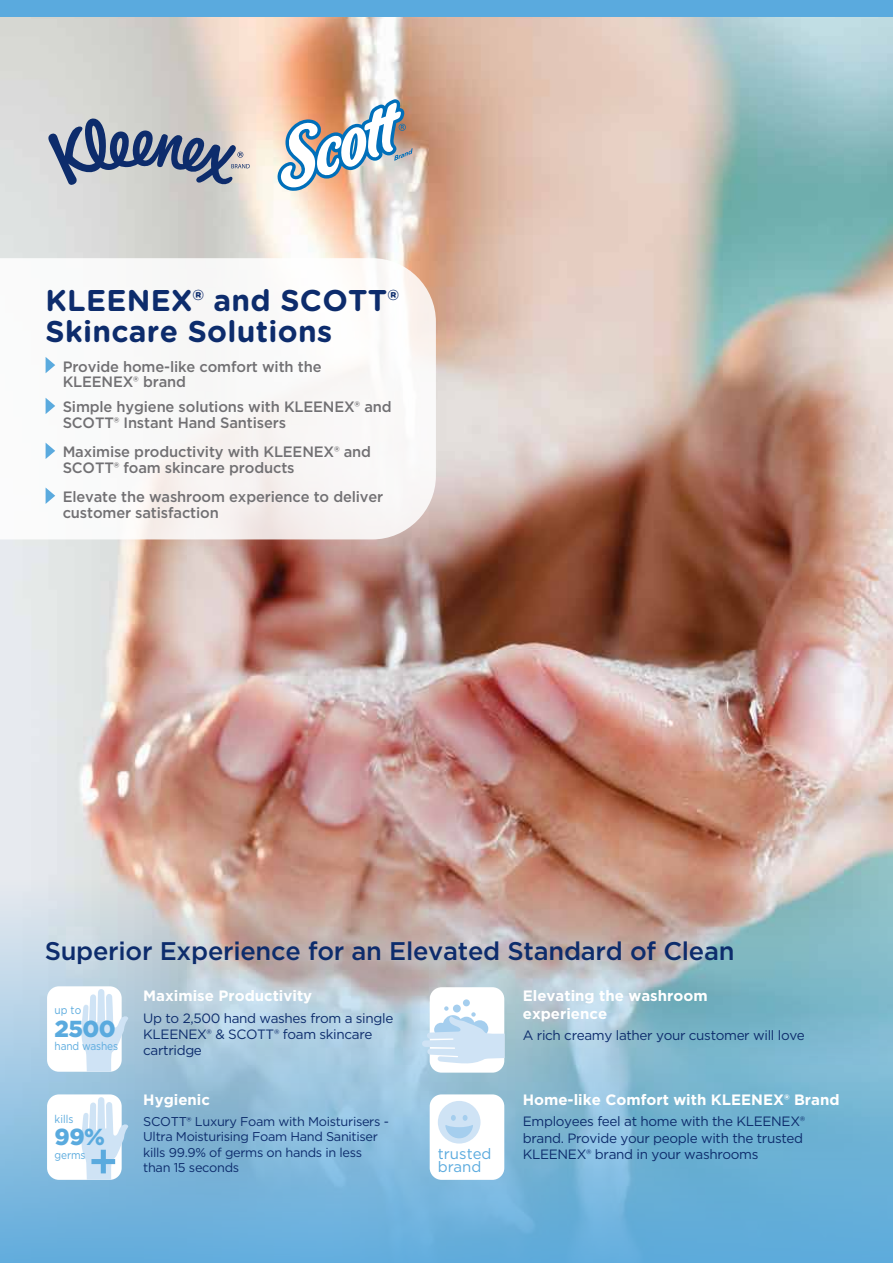
<style>
.page{position:relative;width:893px;height:1263px;background:#fff}
.page>*{position:absolute;margin:0;border:0;box-sizing:border-box;transform-origin:0 0}
.t1{font:700 30px/31.5px "Gotham Rounded";letter-spacing:.01em;color:#0d2c6c}
.t2{font:500 25.5px "Gotham";letter-spacing:-.01em;color:#0d2c6c}
.t3{font:900 23.1px "Gotham";letter-spacing:-.025em;color:#5aaade}
.t4{font:500 15px/15.8px "Gotham";letter-spacing:-.01em;color:#717073}
.t5{font:700 15px "Gotham";color:#fff}
.t6{font:15px/13.5px "Gotham";color:#5aaade}
.t7{font:13.5px/16.5px "Gotham";letter-spacing:-.025em;color:#0d2c6c}
.t8{font:12.75px/15.3px "Gotham";letter-spacing:-.025em;color:#0d2c6c}
.t9{font:11.25px "Gotham";letter-spacing:-.015em;color:#5aaade;scale:.9 1}
</style>
<div class="page">
<img style="left:0;top:17px;width:893px;height:861px">
<svg style="left:0;top:878px;width:893px;height:385px;background:#92b8cd"></svg>
<svg style="left:48px;top:119px;width:202px;height:66px;background:#939cad"></svg>
<svg style="left:47px;top:986px;width:81px;height:86px"></svg>
<svg style="left:430px;top:1094px;width:74px;height:86px"></svg>
<div style="left:0;top:0;width:893px;height:17px;background:#5aaade"></div>
<svg style="left:0;top:258px;width:436px;height:281px"></svg>
<svg style="left:46px;top:357px;width:9px;height:16px"></svg>
<svg style="left:46px;top:398px;width:9px;height:16px"></svg>
<svg style="left:46px;top:443px;width:9px;height:16px"></svg>
<svg style="left:46px;top:487px;width:9px;height:17px"></svg>
<svg style="left:277px;top:99px;width:136px;height:92px"></svg>
<svg style="left:47px;top:1094px;width:81px;height:86px"></svg>
<svg style="left:420px;top:987px;width:85px;height:85px"></svg>
<h1 class="t1" style="left:46px;top:283px;width:355px">KLEENEX® and SCOTT®<br>Skincare Solutions</h1>
<p class="t4" style="left:63px;top:358px;width:260px">Provide home-like comfort with the<br>KLEENEX® brand</p>
<p class="t4" style="left:63px;top:399px;width:330px">Simple hygiene solutions with KLEENEX® and<br>SCOTT® Instant Hand Santisers</p>
<p class="t4" style="left:63px;top:444px;width:310px">Maximise productivity with KLEENEX® and<br>SCOTT® foam skincare products</p>
<p class="t4" style="left:63px;top:489px;width:322px">Elevate the washroom experience to deliver customer satisfaction</p>
<h2 class="t2" style="left:45px;top:934px;width:691px">Superior Experience for an Elevated Standard of Clean</h2>
<p class="t9" style="left:55px;top:1003px;width:31px">up to</p>
<p class="t9" style="left:55px;top:1039px;width:72px">hand washes</p>
<h3 class="t3" style="left:55px;top:1013px;width:63px">2500</h3>
<p class="t9" style="left:55px;top:1111px;width:22px">kills</p>
<p class="t9" style="left:55px;top:1147px;width:36px">germs</p>
<h3 class="t3" style="left:55px;top:1121px;width:52px">99%</h3>
<p class="t5" style="left:143px;top:986px;width:170px">Maximise Productivity</p>
<p class="t5" style="left:523px;top:986px;width:186px">Elevating the washroom</p>
<p class="t7" style="left:143px;top:1009px;width:252px">Up to 2,500 hand washes from a single</p>
<p class="t5" style="left:523px;top:1004px;width:86px">experience</p>
<p class="t7" style="left:143px;top:1026px;width:231px">KLEENEX® &amp; SCOTT® foam skincare cartridge</p>
<p class="t7" style="left:523px;top:1026px;width:284px">A rich creamy lather your customer will love</p>
<p class="t5" style="left:143px;top:1090px;width:68px">Hygienic</p>
<p class="t8" style="left:143px;top:1114px;width:247px">SCOTT® Luxury Foam with Moisturisers -<br>Ultra Moisturising Foam Hand Sanitiser kills 99.9% of germs on hands in less than 15 seconds</p>
<p class="t6" style="left:438px;top:1146px;width:55px">trusted brand</p>
<p class="t5" style="left:523px;top:1090px;width:318px">Home-like Comfort with KLEENEX® Brand</p>
<p class="t7" style="left:523px;top:1113px;width:284px">Employees feel at home with the KLEENEX® brand. Provide your people with the trusted<br>KLEENEX® brand in your washrooms</p>
</div>
